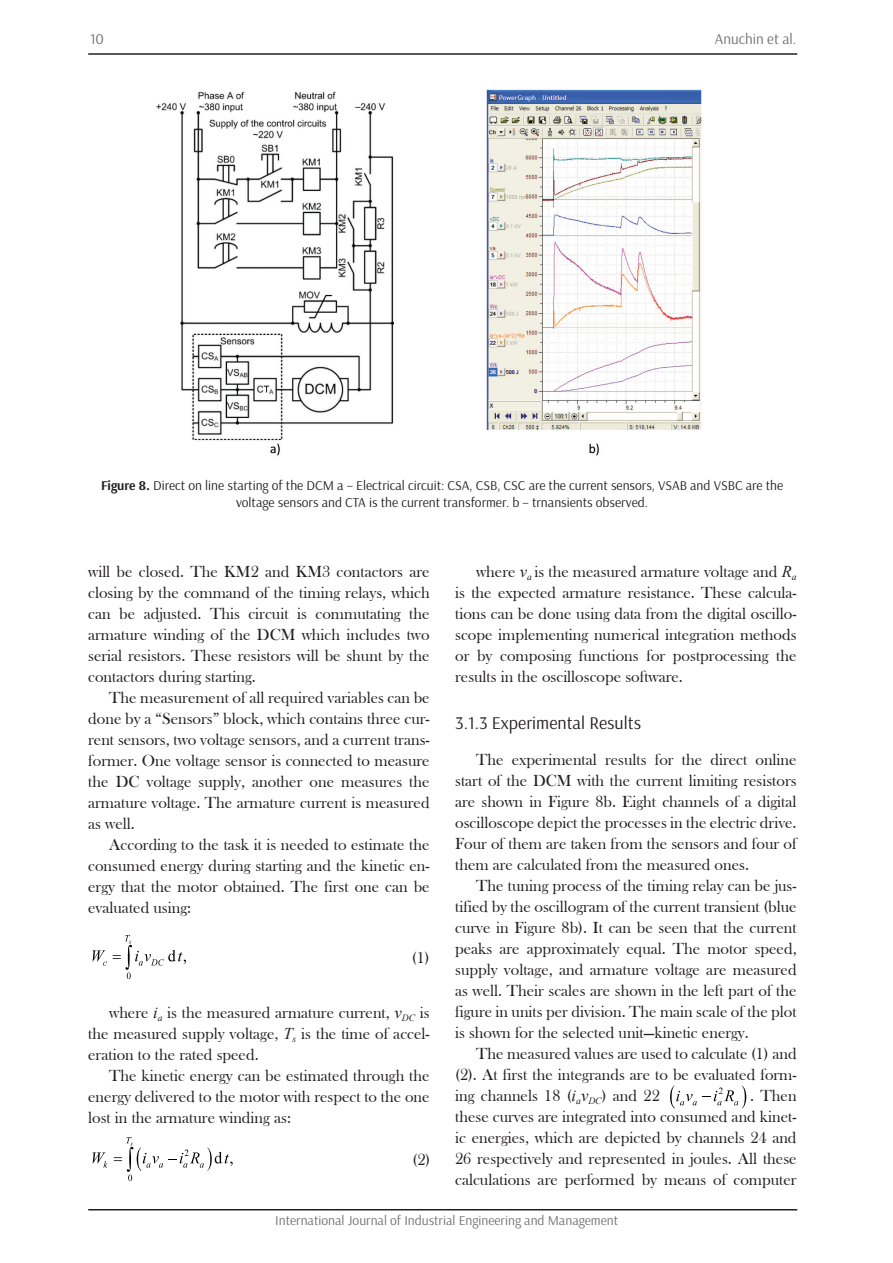
<style>
.page{position:relative;width:893px;height:1263px;background:#fff}
.page>*{position:absolute;margin:0;border:0;box-sizing:border-box;transform-origin:0 0}
.t1{font:18px "Arsenal";color:#231f20}
.t2{font:16.5px/21px "Bask Old Face";color:#231f20;text-align:justify}
.t3{font:15px "Arsenal";color:#6f7073}
.t4{font:13.5px/16.2px "Arsenal";color:#231f20;text-align:center}
.t5{font:13.5px "Arsenal";color:#6f7073}
.s1{font-weight:700}
.s2{font-family:"Times New Roman";font-style:italic}
</style>
<div class="page">
<hr style="left:88px;top:53px;width:709px;height:2px;background:#231f20">
<hr style="left:88px;top:1209px;width:709px;height:1px;background:#231f20">
<svg style="left:92px;top:950px;width:15px;height:16px"></svg>
<svg style="left:113px;top:935px;width:73px;height:44px"></svg>
<svg style="left:92px;top:1152px;width:16px;height:16px"></svg>
<svg style="left:114px;top:1137px;width:119px;height:44px"></svg>
<svg style="left:670px;top:1085px;width:76px;height:23px"></svg>
<img style="left:156px;top:89px;width:546px;height:367px">
<p class="t3" style="left:90px;top:30px;width:15px">10</p>
<p class="t3" style="left:715px;top:30px;width:83px">Anuchin et al.</p>
<p class="t4" style="left:101px;top:478px;width:684px"><span class="s1">Figure 8.</span> Direct on line starting of the DCM a – Electrical circuit: CSA, CSB, CSC are the current sensors, VSAB and VSBC are the voltage sensors and CTA is the current transformer. b – trnansients observed.</p>
<p class="t2" style="left:88px;top:561px;width:343px">will be closed. The KM2 and KM3 contactors are closing by the command of the timing relays, which can be adjusted. This circuit is commutating the armature winding of the DCM which includes two serial resistors. These resistors will be shunt by the contactors during starting.</p>
<p class="t2" style="left:88px;top:687px;width:343px;text-indent:21px">The measurement of all required variables can be done by a “Sensors” block, which contains three cur&shy;rent sensors, two voltage sensors, and a current trans&shy;former. One voltage sensor is connected to measure the DC voltage supply, another one measures the armature voltage. The armature current is measured as well.</p>
<p class="t2" style="left:88px;top:834px;width:343px;text-indent:21px">According to the task it is needed to estimate the consumed energy during starting and the kinetic en&shy;ergy that the motor obtained. The first one can be evaluated using:</p>
<p class="t2" style="left:412px;top:947px;width:19px">(1)</p>
<p class="t2" style="left:88px;top:1003px;width:343px;text-indent:21px">where <span class="s2">i</span><sub>a</sub> is the measured armature current, <span class="s2">v</span><sub>DC</sub> is the measured supply voltage, <span class="s2">T</span><sub>s</sub> is the time of accel&shy;eration to the rated speed.</p>
<p class="t2" style="left:88px;top:1066px;width:343px;text-indent:21px">The kinetic energy can be estimated through the energy delivered to the motor with respect to the one lost in the armature winding as:</p>
<p class="t2" style="left:412px;top:1149px;width:19px">(2)</p>
<p class="t2" style="left:455px;top:561px;width:343px;text-indent:21px">where <span class="s2">v</span><sub>a</sub> is the measured armature voltage and <span class="s2">R</span><sub>a </sub>is the expected armature resistance. These calcula&shy;tions can be done using data from the digital oscillo&shy;scope implementing numerical integration methods or by composing functions for postprocessing the results in the oscilloscope software.</p>
<p class="t1" style="left:455px;top:712px;width:187px">3.1.3 Experimental Results</p>
<p class="t2" style="left:455px;top:749px;width:343px;text-indent:21px">The experimental results for the direct online start of the DCM with the current limiting resistors are shown in Figure 8b. Eight channels of a digital oscilloscope depict the processes in the electric drive.<br>Four of them are taken from the sensors and four of them are calculated from the measured ones.</p>
<p class="t2" style="left:455px;top:876px;width:343px;text-indent:21px">The tuning process of the timing relay can be jus&shy;tified by the oscillogram of the current transient (blue curve in Figure 8b). It can be seen that the current peaks are approximately equal. The motor speed, supply voltage, and armature voltage are measured as well. Their scales are shown in the left part of the figure in units per division. The main scale of the plot is shown for the selected unit—kinetic energy.</p>
<p class="t2" style="left:455px;top:1044px;width:343px;text-indent:21px">The measured values are used to calculate (1) and (2). At first the integrands are to be evaluated form&shy;ing channels 18 (<span class="s2">i</span><sub>a</sub><span class="s2">v</span><sub>DC</sub>) and 22</p>
<p class="t2" style="left:455px;top:1085px;width:343px;text-indent:295px">. Then these curves are integrated into consumed and kinet&shy;ic energies, which are depicted by channels 24 and 26 respectively and represented in joules. All these calculations are performed by means of computer</p>
<p class="t5" style="left:275px;top:1212px;width:344px">International Journal of Industrial Engineering and Management</p>
</div>
